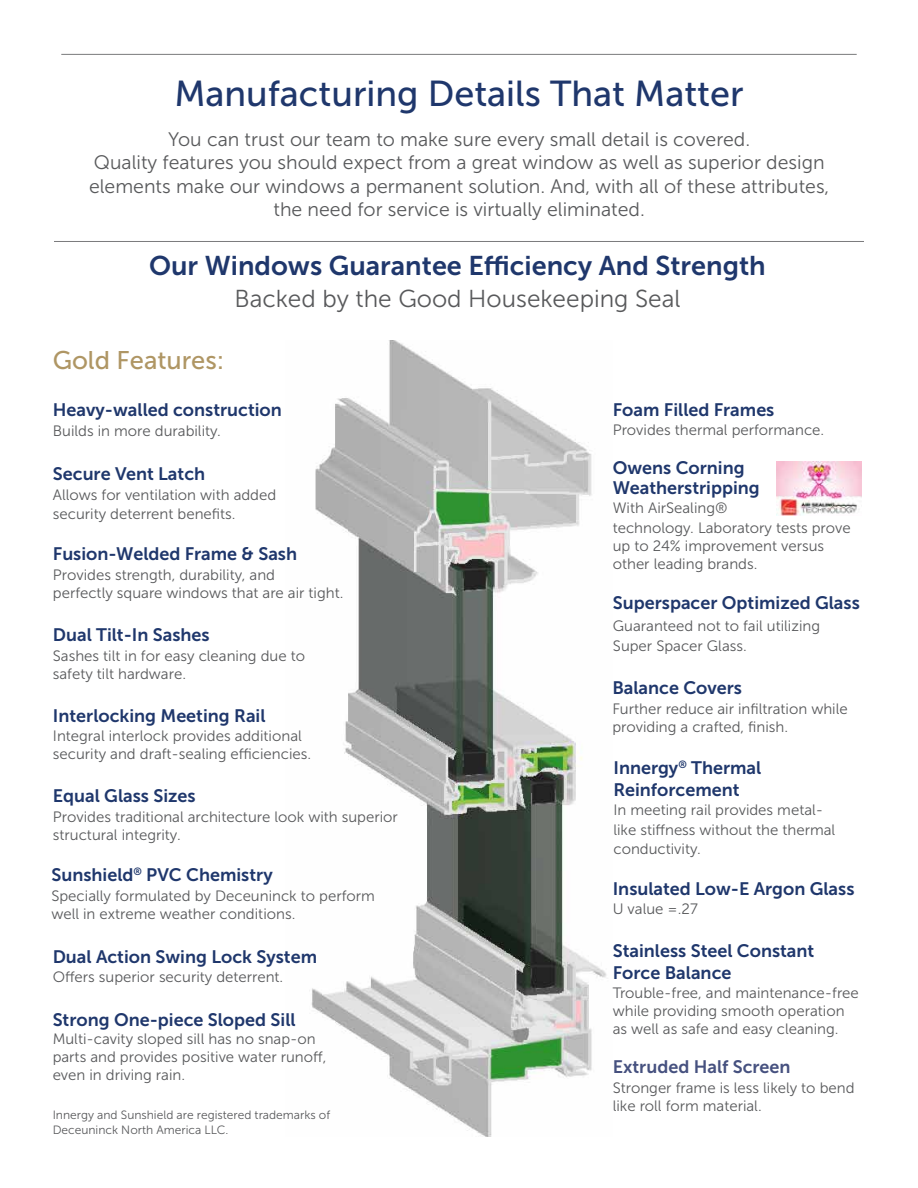
<style>
.page{position:relative;width:918px;height:1188px;background:#fff}
.page>*{position:absolute;margin:0;border:0;box-sizing:border-box;transform-origin:0 0}
.t1{font:36px "Museo Sans 500";color:#1f376c}
.t2{font:27px "Museo Sans 700";color:#1f376c}
.t3{font:25.5px "Museo Sans 500";color:#af9664}
.t4{font:24.45px "Museo Sans 300";color:#58595b}
.t5{font:19.5px/23.2px "Museo Sans 300";color:#58595b;text-align:center}
.t6{font:18px/21.6px "Museo Sans 700";color:#1f376c}
.t7{font:18px "Museo Sans 700";color:#46517f}
.t8{font:15px/18px "Museo Sans 300";color:#58595b}
.t9{font:12px/15px "Museo Sans 300";color:#58595b}
</style>
<div class="page">
<hr style="left:54px;top:241px;width:810px;height:1px;background:#58595b">
<hr style="left:61px;top:54px;width:796px;height:1px;background:#58595b">
<img style="left:311px;top:340px;width:296px;height:797px">
<img style="left:776px;top:461px;width:86px;height:55px">
<h1 class="t1" style="left:174px;top:74px;width:571px">Manufacturing Details That Matter</h1>
<p class="t5" style="left:89px;top:128px;width:742px">You can trust our team to make sure every small detail is covered.<br>Quality features you should expect from a great window as well as superior design elements make our windows a permanent solution. And, with all of these attributes, the need for service is virtually eliminated.</p>
<h2 class="t2" style="left:149px;top:251px;width:618px">Our Windows Guarantee Efficiency And Strength</h2>
<h3 class="t4" style="left:234px;top:286px;width:448px">Backed by the Good Housekeeping Seal</h3>
<h3 class="t3" style="left:53px;top:346px;width:173px">Gold Features:</h3>
<p class="t6" style="left:53px;top:399px;width:230px">Heavy-walled construction</p>
<p class="t8" style="left:53px;top:422px;width:170px">Builds in more durability.</p>
<p class="t6" style="left:53px;top:463px;width:154px">Secure Vent Latch</p>
<p class="t8" style="left:53px;top:485px;width:225px;line-height:19.5px">Allows for ventilation with added security deterrent benefits.</p>
<p class="t6" style="left:53px;top:543px;width:246px">Fusion-Welded Frame &amp; Sash</p>
<p class="t8" style="left:53px;top:566px;width:292px">Provides strength, durability, and<br>perfectly square windows that are air tight.</p>
<p class="t6" style="left:53px;top:624px;width:158px">Dual Tilt-In Sashes</p>
<p class="t8" style="left:53px;top:646px;width:254px">Sashes tilt in for easy cleaning due to safety tilt hardware.</p>
<p class="t6" style="left:53px;top:705px;width:214px">Interlocking Meeting Rail</p>
<p class="t8" style="left:53px;top:727px;width:260px">Integral interlock provides additional security and draft-sealing efficiencies.</p>
<p class="t6" style="left:53px;top:785px;width:144px">Equal Glass Sizes</p>
<p class="t8" style="left:53px;top:808px;width:346px">Provides traditional architecture look with superior structural integrity.</p>
<p class="t6" style="left:51px;top:864px;width:223px">Sunshield<sup>®</sup> PVC Chemistry</p>
<p class="t8" style="left:51px;top:887px;width:325px">Specially formulated by Deceuninck to perform well in extreme weather conditions.</p>
<p class="t6" style="left:53px;top:946px;width:266px">Dual Action Swing Lock System</p>
<p class="t8" style="left:53px;top:968px;width:232px">Offers superior security deterrent.</p>
<p class="t6" style="left:53px;top:1009px;width:244px">Strong One-piece Sloped Sill</p>
<p class="t8" style="left:53px;top:1030px;width:275px">Multi-cavity sloped sill has no snap-on parts and provides positive water runoff, even in driving rain.</p>
<p class="t9" style="left:53px;top:1107px;width:279px">Innergy and Sunshield are registered trademarks of<br>Deceuninck North America LLC.</p>
<p class="t6" style="left:613px;top:399px;width:163px">Foam Filled Frames</p>
<p class="t8" style="left:613px;top:421px;width:213px">Provides thermal performance.</p>
<p class="t6" style="left:613px;top:458px;width:148px;line-height:19.5px">Owens Corning<br>Weatherstripping</p>
<p class="t8" style="left:613px;top:498px;width:240px;line-height:19.5px">With AirSealing®<br>technology. Laboratory tests prove</p>
<p class="t8" style="left:613px;top:537px;width:213px">up to 24% improvement versus other leading brands.</p>
<p class="t6" style="left:613px;top:592px;width:248px">Superspacer Optimized Glass</p>
<p class="t8" style="left:613px;top:617px;width:209px;line-height:19.5px">Guaranteed not to fail utilizing<br>Super Spacer Glass.</p>
<p class="t6" style="left:612px;top:677px;width:131px">Balance Covers</p>
<p class="t8" style="left:612px;top:699px;width:237px">Further reduce air infiltration while providing a crafted, finish.</p>
<p class="t6" style="left:613px;top:757px;width:149px">Innergy<sup>®</sup> Thermal<br>Reinforcement</p>
<p class="t8" style="left:613px;top:801px;width:223px;line-height:19.5px">In meeting rail provides metal&shy;like stiffness without the thermal conductivity.</p>
<p class="t6" style="left:613px;top:878px;width:243px">Insulated Low-E Argon Glass</p>
<p class="t8" style="left:613px;top:900px;width:87px">U value =.27</p>
<p class="t6" style="left:613px;top:940px;width:203px">Stainless Steel Constant<br>Force Balance</p>
<p class="t8" style="left:613px;top:984px;width:248px">Trouble-free, and maintenance-free while providing smooth operation as well as safe and easy cleaning.</p>
<p class="t7" style="left:613px;top:1057px;width:179px">Extruded Half Screen</p>
<p class="t8" style="left:613px;top:1079px;width:243px">Stronger frame is less likely to bend like roll form material.</p>
</div>
